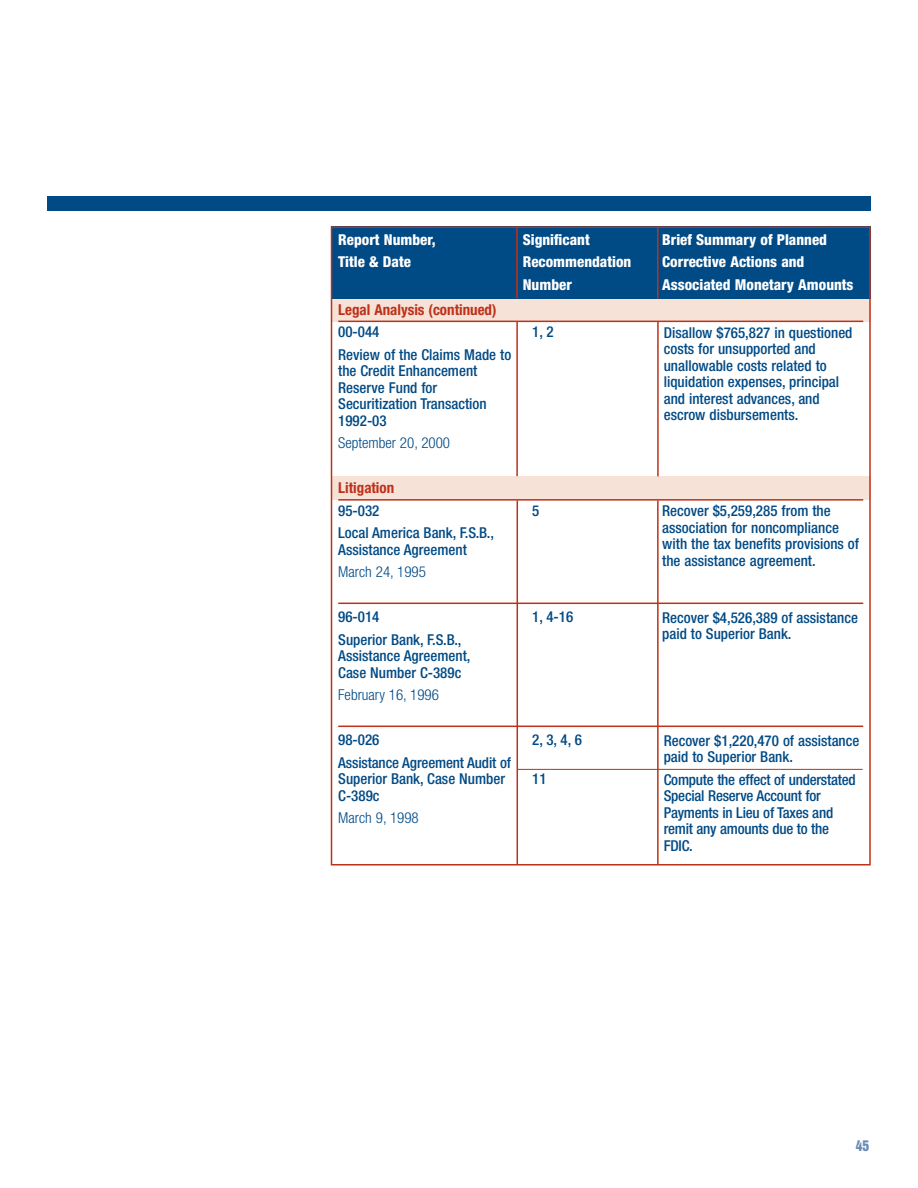
<style>
.page{position:relative;width:918px;height:1188px;background:#fff}
.page>*{position:absolute;margin:0;border:0;box-sizing:border-box;transform-origin:0 0}
.t1{font:500 condensed 15px/16.5px "Helvetica Neue";color:#004a85}
.t2{font:800 condensed 15px "Helvetica Neue";color:#fff}
.t3{font:300 condensed 15px "Helvetica Neue";color:#004a85}
.t4{font:700 condensed 15px "Helvetica Neue";color:#be3119}
.t5{font:13.5px "Helvetica Inserat";color:#6c8cb8}
</style>
<div class="page">
<div style="left:331px;top:476px;width:540px;height:24px;background:#f6e2d7"></div>
<div style="left:331px;top:298px;width:540px;height:24px;background:#f6e2d7"></div>
<div style="left:331px;top:226px;width:540px;height:73px;background:#004a85"></div>
<div style="left:47px;top:196px;width:824px;height:15px;background:#004a85"></div>
<hr style="left:338px;top:321px;width:525px;height:1px;background:#be3119">
<hr style="left:338px;top:499px;width:525px;height:2px;background:#be3119">
<hr style="left:338px;top:603px;width:525px;height:1px;background:#be3119">
<hr style="left:338px;top:726px;width:525px;height:1px;background:#be3119">
<div style="left:331px;top:226px;width:540px;height:640px;border:2px solid #be3119"></div>
<hr style="left:516px;top:226px;width:2px;height:72px;background:#be3119">
<hr style="left:657px;top:228px;width:2px;height:71px;background:#be3119">
<hr style="left:516px;top:322px;width:2px;height:154px;background:#be3119">
<hr style="left:657px;top:322px;width:2px;height:154px;background:#be3119">
<hr style="left:518px;top:769px;width:345px;height:1px;background:#be3119">
<hr style="left:657px;top:501px;width:2px;height:364px;background:#be3119">
<hr style="left:517px;top:501px;width:1px;height:364px;background:#be3119">
<p class="t2" style="left:338px;top:234px;width:99px">Report Number,</p>
<p class="t2" style="left:523px;top:234px;width:68px">Significant</p>
<p class="t2" style="left:662px;top:234px;width:166px">Brief Summary of Planned</p>
<p class="t2" style="left:338px;top:256px;width:74px">Title &amp; Date</p>
<p class="t2" style="left:523px;top:256px;width:110px">Recommendation</p>
<p class="t2" style="left:662px;top:256px;width:144px">Corrective Actions and</p>
<p class="t2" style="left:523px;top:279px;width:51px">Number</p>
<p class="t2" style="left:662px;top:279px;width:193px">Associated Monetary Amounts</p>
<p class="t4" style="left:338px;top:304px;width:160px">Legal Analysis (continued)</p>
<p class="t1" style="left:338px;top:325px;width:43px">00-044</p>
<p class="t1" style="left:532px;top:325px;width:23px">1, 2</p>
<p class="t1" style="left:338px;top:347px;width:175px">Review of the Claims Made to the Credit Enhancement<br>Reserve Fund for<br>Securitization Transaction<br>1992-03</p>
<p class="t3" style="left:338px;top:437px;width:113px">September 20, 2000</p>
<p class="t4" style="left:338px;top:482px;width:58px">Litigation</p>
<p class="t1" style="left:338px;top:503px;width:43px">95-032</p>
<p class="t1" style="left:532px;top:503px;width:9px">5</p>
<p class="t1" style="left:338px;top:526px;width:157px">Local America Bank, F.S.B.,<br>Assistance Agreement</p>
<p class="t3" style="left:338px;top:566px;width:89px">March 24, 1995</p>
<p class="t1" style="left:338px;top:610px;width:43px">96-014</p>
<p class="t1" style="left:532px;top:610px;width:43px">1, 4-16</p>
<p class="t1" style="left:338px;top:632px;width:134px">Superior Bank, F.S.B.,<br>Assistance Agreement,<br>Case Number C-389c</p>
<p class="t3" style="left:338px;top:689px;width:102px">February 16, 1996</p>
<p class="t1" style="left:338px;top:733px;width:43px">98-026</p>
<p class="t1" style="left:532px;top:733px;width:51px">2, 3, 4, 6</p>
<p class="t1" style="left:338px;top:755px;width:174px">Assistance Agreement Audit of<br>Superior Bank, Case Number</p>
<p class="t1" style="left:664px;top:325px;width:190px">Disallow $765,827 in questioned costs for unsupported and unallowable costs related to liquidation expenses, principal and interest advances, and escrow disbursements.</p>
<p class="t1" style="left:662px;top:504px;width:198px">Recover $5,259,285 from the association for noncompliance with the tax benefits provisions of the assistance agreement.</p>
<p class="t1" style="left:662px;top:610px;width:197px">Recover $4,526,389 of assistance paid to Superior Bank.</p>
<p class="t1" style="left:664px;top:733px;width:197px">Recover $1,220,470 of assistance paid to Superior Bank.</p>
<p class="t1" style="left:664px;top:772px;width:193px">Compute the effect of understated<br>Special Reserve Account for<br>Payments in Lieu of Taxes and remit any amounts due to the<br>FDIC.</p>
<p class="t1" style="left:532px;top:772px;width:16px">11</p>
<p class="t1" style="left:338px;top:788px;width:43px">C-389c</p>
<p class="t3" style="left:338px;top:812px;width:82px">March 9, 1998</p>
<p class="t5" style="left:856px;top:1140px;width:15px">45</p>
</div>
